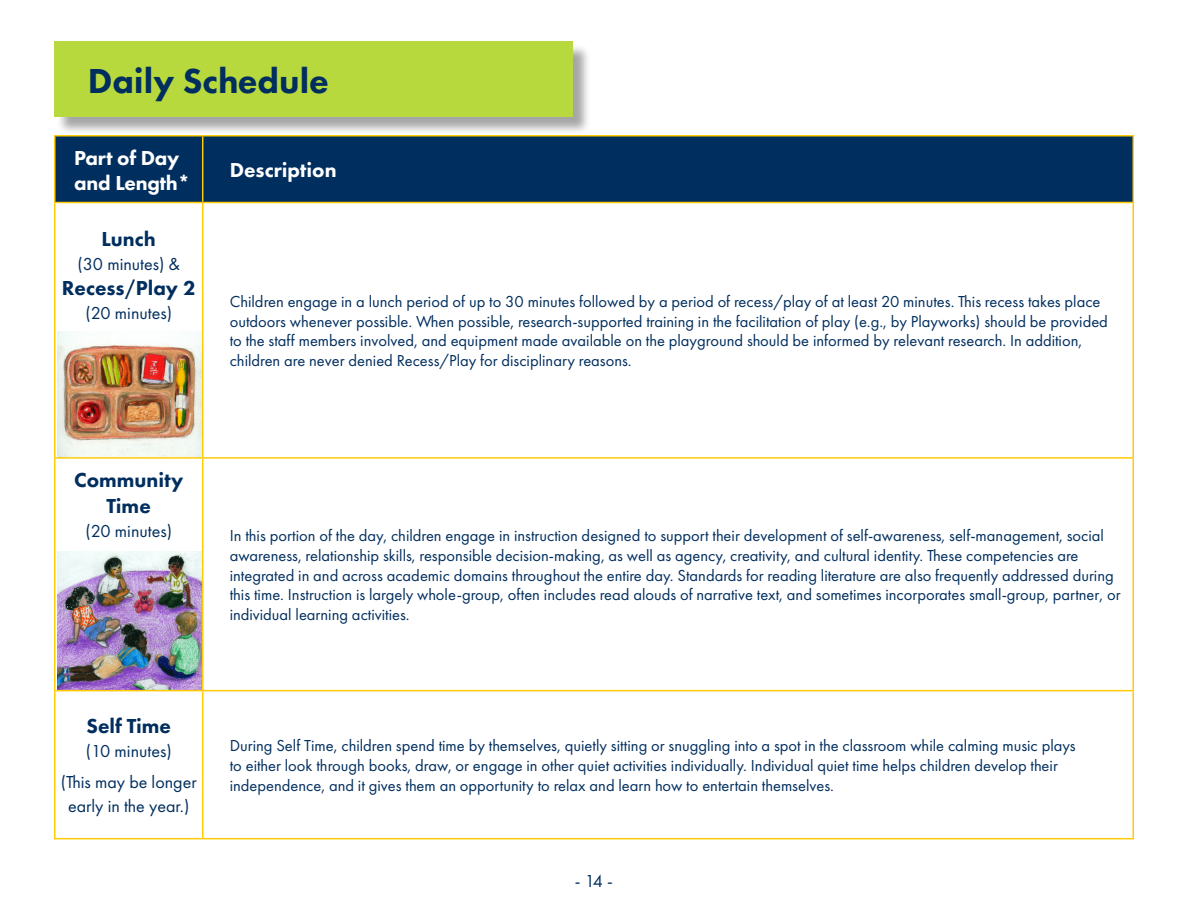
<style>
.page{position:relative;width:1188px;height:918px;background:#fff}
.page>*{position:absolute;margin:0;border:0;box-sizing:border-box;transform-origin:0 0}
.t1{font:800 36px "Futura PT";color:#002e5e}
.t2{font:800 21px/25.2px "Futura PT";color:#002e5e;text-align:center}
.t3{font:800 21px/25.2px "Futura PT";letter-spacing:-.01em;color:#fff}
.t4{font:18px/30.8px "Futura PT";color:#002e5e;text-align:center}
.t5{font:16.5px/19.8px "Futura PT";color:#002e5e}
</style>
<div class="page">
<img style="left:57px;top:552px;width:145px;height:138px">
<img style="left:57px;top:332px;width:145px;height:125px">
<div style="left:56px;top:43px;width:535px;height:93px;background:#000;opacity:.35"></div>
<div style="left:54px;top:41px;width:518px;height:76px;background:#b7d93d"></div>
<div style="left:56px;top:136px;width:1076px;height:66px;background:#002e5e"></div>
<hr style="left:54px;top:135px;width:149px;height:1px;background:#ffcb05">
<hr style="left:54px;top:136px;width:2px;height:66px;background:#ffcb05">
<hr style="left:203px;top:135px;width:931px;height:1px;background:#ffcb05">
<hr style="left:202px;top:136px;width:1px;height:66px;background:#ffcb05">
<hr style="left:1132px;top:136px;width:2px;height:66px;background:#ffcb05">
<hr style="left:54px;top:202px;width:149px;height:1px;background:#ffcb05">
<hr style="left:54px;top:203px;width:2px;height:254px;background:#ffcb05">
<hr style="left:203px;top:202px;width:931px;height:1px;background:#ffcb05">
<hr style="left:202px;top:203px;width:1px;height:254px;background:#ffcb05">
<hr style="left:1132px;top:203px;width:2px;height:254px;background:#ffcb05">
<hr style="left:54px;top:457px;width:149px;height:2px;background:#ffcb05">
<hr style="left:54px;top:459px;width:2px;height:231px;background:#ffcb05">
<hr style="left:203px;top:457px;width:931px;height:2px;background:#ffcb05">
<hr style="left:202px;top:459px;width:1px;height:231px;background:#ffcb05">
<hr style="left:1132px;top:459px;width:2px;height:231px;background:#ffcb05">
<hr style="left:54px;top:690px;width:149px;height:1px;background:#ffcb05">
<hr style="left:54px;top:691px;width:2px;height:147px;background:#ffcb05">
<hr style="left:203px;top:690px;width:931px;height:1px;background:#ffcb05">
<hr style="left:202px;top:691px;width:1px;height:147px;background:#ffcb05">
<hr style="left:1132px;top:691px;width:2px;height:147px;background:#ffcb05">
<hr style="left:54px;top:838px;width:149px;height:1px;background:#ffcb05">
<hr style="left:203px;top:838px;width:931px;height:1px;background:#ffcb05">
<h1 class="t1" style="left:88px;top:58px;width:243px">Daily Schedule</h1>
<p class="t3" style="left:74px;top:145px;width:117px">Part of Day and Length*</p>
<p class="t3" style="left:230px;top:157px;width:108px">Description</p>
<p class="t2" style="left:102px;top:226px;width:56px">Lunch</p>
<p class="t4" style="left:77px;top:248px;width:104px">(30 minutes) &amp;</p>
<p class="t2" style="left:62px;top:275px;width:135px">Recess/Play 2</p>
<p class="t4" style="left:85px;top:297px;width:88px">(20 minutes)</p>
<p class="t5" style="left:230px;top:291px;width:880px">Children engage in a lunch period of up to 30 minutes followed by a period of recess/play of at least 20 minutes. This recess takes place outdoors whenever possible. When possible, research-supported training in the facilitation of play (e.g., by Playworks) should be provided to the staff members involved, and equipment made available on the playground should be informed by relevant research. In addition, children are never denied Recess/Play for disciplinary reasons.</p>
<p class="t2" style="left:74px;top:468px;width:111px">Community<br>Time</p>
<p class="t4" style="left:85px;top:515px;width:88px">(20 minutes)</p>
<p class="t5" style="left:230px;top:526px;width:892px">In this portion of the day, children engage in instruction designed to support their development of self-awareness, self-management, social awareness, relationship skills, responsible decision-making, as well as agency, creativity, and cultural identity. These competencies are integrated in and across academic domains throughout the entire day. Standards for reading literature are also frequently addressed during this time. Instruction is largely whole-group, often includes read alouds of narrative text, and sometimes incorporates small-group, partner, or individual learning activities.</p>
<p class="t2" style="left:86px;top:713px;width:86px">Self Time</p>
<p class="t4" style="left:61px;top:736px;width:137px">(10 minutes)<br>(This may be longer</p>
<p class="t4" style="left:68px;top:791px;width:123px">early in the year.)</p>
<p class="t5" style="left:230px;top:736px;width:848px">During Self Time, children spend time by themselves, quietly sitting or snuggling into a spot in the classroom while calming music plays to either look through books, draw, or engage in other quiet activities individually. Individual quiet time helps children develop their independence, and it gives them an opportunity to relax and learn how to entertain themselves.</p>
<p class="t4" style="left:575px;top:866px;width:40px">- 14 -</p>
</div>
